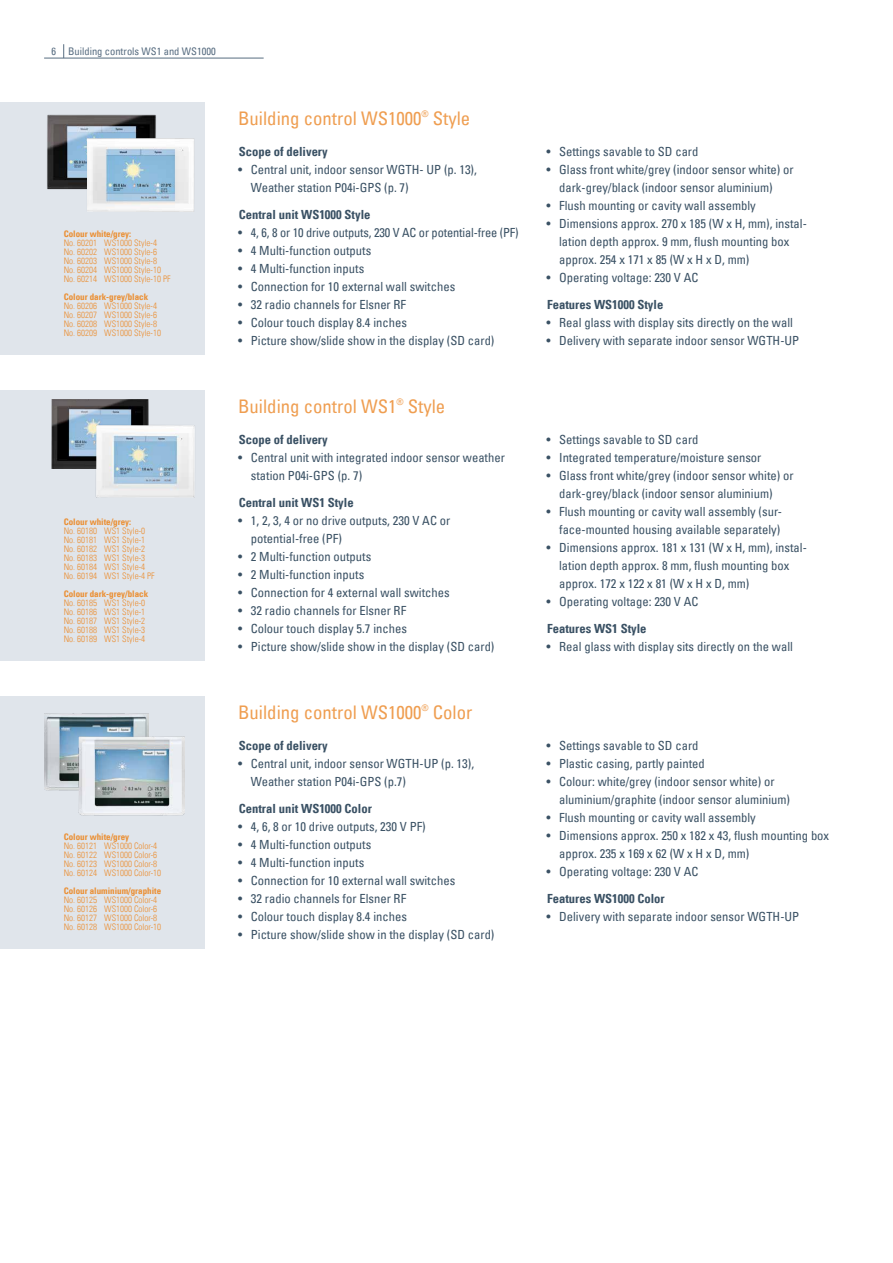
<style>
.page{position:relative;width:893px;height:1263px;background:#fff}
.page>*{position:absolute;margin:0;border:0;box-sizing:border-box;transform-origin:0 0}
.t1{font:condensed 18.75px "Univers Com 57";color:#ef9e51}
.t2{font:condensed 12.6px/18px "Univers Com 57";color:#3a5164}
.t3{font:12.6px "Univers Com 67 Bold Cond";color:#3a5164}
.t4{font:condensed 10.5px "Univers Com 57";color:#586d81}
.t5{font:9px/9px "Univers Com 47 Light Cond";color:#eb8e31}
.t6{font:9px "Univers Com 67 Bold Cond";color:#eb8e31}
</style>
<div class="page">
<svg style="left:63px;top:44px;width:1px;height:14px"></svg>
<hr style="left:44px;top:58px;width:220px;height:1px;background:#586d81">
<div style="left:0;top:102px;width:204px;height:252px;background:#e0e5eb"></div>
<div style="left:0;top:696px;width:204px;height:252px;background:#e0e5eb"></div>
<img style="left:47px;top:114px;width:109px;height:76px">
<img style="left:87px;top:138px;width:107px;height:74px">
<img style="left:44px;top:713px;width:105px;height:78px">
<img style="left:79px;top:736px;width:106px;height:80px">
<div style="left:0;top:390px;width:204px;height:270px;background:#e0e5eb"></div>
<img style="left:52px;top:399px;width:96px;height:70px">
<img style="left:94px;top:422px;width:101px;height:76px">
<p class="t4" style="left:51px;top:44px;width:166px">6 Building controls WS1 and WS1000</p>
<p class="t6" style="left:64px;top:228px;width:69px">Colour white/grey:</p>
<p class="t5" style="left:64px;top:238px;width:108px">No. 60201 WS1000 Style-4<br>No. 60202 WS1000 Style-6<br>No. 60203 WS1000 Style-8<br>No. 60204 WS1000 Style-10<br>No. 60214 WS1000 Style-10 PF</p>
<p class="t6" style="left:64px;top:291px;width:86px">Colour dark-grey/black</p>
<p class="t5" style="left:64px;top:301px;width:99px">No. 60206 WS1000 Style-4<br>No. 60207 WS1000 Style-6<br>No. 60208 WS1000 Style-8<br>No. 60209 WS1000 Style-10</p>
<p class="t6" style="left:64px;top:516px;width:69px">Colour white/grey:</p>
<p class="t5" style="left:64px;top:526px;width:92px">No. 60180 WS1 Style-0<br>No. 60181 WS1 Style-1<br>No. 60182 WS1 Style-2<br>No. 60183 WS1 Style-3<br>No. 60184 WS1 Style-4<br>No. 60194 WS1 Style-4 PF</p>
<p class="t6" style="left:64px;top:588px;width:86px">Colour dark-grey/black</p>
<p class="t5" style="left:64px;top:598px;width:83px;text-align:justify">No. 60185 WS1 Style-0<br>No. 60186 WS1 Style-1<br>No. 60187 WS1 Style-2<br>No. 60188 WS1 Style-3<br>No. 60189 WS1 Style-4</p>
<p class="t6" style="left:64px;top:831px;width:67px">Colour white/grey</p>
<p class="t5" style="left:64px;top:841px;width:99px">No. 60121 WS1000 Color-4<br>No. 60122 WS1000 Color-6<br>No. 60123 WS1000 Color-8<br>No. 60124 WS1000 Color-10</p>
<p class="t6" style="left:64px;top:885px;width:99px">Colour aluminium/graphite</p>
<p class="t5" style="left:64px;top:895px;width:99px">No. 60125 WS1000 Color-4<br>No. 60126 WS1000 Color-6<br>No. 60127 WS1000 Color-8<br>No. 60128 WS1000 Color-10</p>
<h1 class="t1" style="left:238px;top:106px;width:234px">Building control WS1000<sup>®</sup> Style</h1>
<p class="t3" style="left:239px;top:144px;width:90px">Scope of delivery</p>
<p class="t2" style="left:251px;top:160px;width:228px;text-indent:-13px">• Central unit, indoor sensor WGTH- UP (p. 13),<br>Weather station P04i-GPS (p. 7)</p>
<p class="t3" style="left:239px;top:207px;width:133px">Central unit WS1000 Style</p>
<p class="t2" style="left:238px;top:223px;width:282px">• 4, 6, 8 or 10 drive outputs, 230 V AC or potential-free (PF)</p>
<p class="t2" style="left:238px;top:241px;width:135px">• 4 Multi-function outputs</p>
<p class="t2" style="left:238px;top:259px;width:128px">• 4 Multi-function inputs</p>
<p class="t2" style="left:238px;top:277px;width:219px">• Connection for 10 external wall switches</p>
<p class="t2" style="left:238px;top:295px;width:170px">• 32 radio channels for Elsner RF</p>
<p class="t2" style="left:238px;top:313px;width:170px">• Colour touch display 8.4 inches</p>
<p class="t2" style="left:238px;top:331px;width:258px">• Picture show/slide show in the display (SD card)</p>
<h1 class="t1" style="left:238px;top:394px;width:209px">Building control WS1<sup>®</sup> Style</h1>
<p class="t3" style="left:239px;top:432px;width:90px">Scope of delivery</p>
<p class="t2" style="left:251px;top:448px;width:256px;text-indent:-13px">• Central unit with integrated indoor sensor weather station P04i-GPS (p. 7)</p>
<p class="t3" style="left:239px;top:495px;width:116px">Central unit WS1 Style</p>
<p class="t2" style="left:251px;top:511px;width:201px;text-indent:-13px">• 1, 2, 3, 4 or no drive outputs, 230 V AC or potential-free (PF)</p>
<p class="t2" style="left:238px;top:547px;width:135px">• 2 Multi-function outputs</p>
<p class="t2" style="left:238px;top:565px;width:128px">• 2 Multi-function inputs</p>
<p class="t2" style="left:238px;top:583px;width:213px">• Connection for 4 external wall switches</p>
<p class="t2" style="left:238px;top:601px;width:170px">• 32 radio channels for Elsner RF</p>
<p class="t2" style="left:238px;top:619px;width:170px">• Colour touch display 5.7 inches</p>
<p class="t2" style="left:238px;top:637px;width:258px">• Picture show/slide show in the display (SD card)</p>
<h1 class="t1" style="left:238px;top:700px;width:236px">Building control WS1000<sup>®</sup> Color</h1>
<p class="t3" style="left:239px;top:738px;width:90px">Scope of delivery</p>
<p class="t2" style="left:251px;top:754px;width:225px;text-indent:-13px">• Central unit, indoor sensor WGTH-UP (p. 13),<br>Weather station P04i-GPS (p.7)</p>
<p class="t3" style="left:239px;top:801px;width:134px">Central unit WS1000 Color</p>
<p class="t2" style="left:238px;top:817px;width:189px">• 4, 6, 8 or 10 drive outputs, 230 V PF)</p>
<p class="t2" style="left:238px;top:835px;width:135px">• 4 Multi-function outputs</p>
<p class="t2" style="left:238px;top:853px;width:128px">• 4 Multi-function inputs</p>
<p class="t2" style="left:238px;top:871px;width:219px">• Connection for 10 external wall switches</p>
<p class="t2" style="left:238px;top:889px;width:170px">• 32 radio channels for Elsner RF</p>
<p class="t2" style="left:238px;top:907px;width:170px">• Colour touch display 8.4 inches</p>
<p class="t2" style="left:238px;top:925px;width:258px">• Picture show/slide show in the display (SD card)</p>
<p class="t2" style="left:546px;top:142px;width:154px">• Settings savable to SD card</p>
<p class="t2" style="left:559px;top:160px;width:236px;text-indent:-13px">• Glass front white/grey (indoor sensor white) or dark-grey/black (indoor sensor aluminium)</p>
<p class="t2" style="left:546px;top:196px;width:211px">• Flush mounting or cavity wall assembly</p>
<p class="t2" style="left:559px;top:214px;width:249px;text-indent:-13px">• Dimensions approx. 270 x 185 (W x H, mm), instal&shy;lation depth approx. 9 mm, flush mounting box approx. 254 x 171 x 85 (W x H x D, mm)</p>
<p class="t2" style="left:546px;top:268px;width:154px">• Operating voltage: 230 V AC</p>
<p class="t3" style="left:547px;top:297px;width:118px">Features WS1000 Style</p>
<p class="t2" style="left:546px;top:313px;width:248px">• Real glass with display sits directly on the wall</p>
<p class="t2" style="left:546px;top:331px;width:254px">• Delivery with separate indoor sensor WGTH-UP</p>
<p class="t2" style="left:546px;top:430px;width:154px">• Settings savable to SD card</p>
<p class="t2" style="left:546px;top:448px;width:217px">• Integrated temperature/moisture sensor</p>
<p class="t2" style="left:559px;top:466px;width:236px;text-indent:-13px">• Glass front white/grey (indoor sensor white) or dark-grey/black (indoor sensor aluminium)</p>
<p class="t2" style="left:546px;top:502px;width:237px;text-align:right">• Flush mounting or cavity wall assembly (sur&shy;face-mounted housing available separately)</p>
<p class="t2" style="left:559px;top:538px;width:249px;text-indent:-13px">• Dimensions approx. 181 x 131 (W x H, mm), instal&shy;lation depth approx. 8 mm, flush mounting box approx. 172 x 122 x 81 (W x H x D, mm)</p>
<p class="t2" style="left:546px;top:592px;width:154px">• Operating voltage: 230 V AC</p>
<p class="t3" style="left:547px;top:621px;width:101px">Features WS1 Style</p>
<p class="t2" style="left:546px;top:637px;width:248px">• Real glass with display sits directly on the wall</p>
<p class="t2" style="left:546px;top:736px;width:154px">• Settings savable to SD card</p>
<p class="t2" style="left:546px;top:754px;width:160px">• Plastic casing, partly painted</p>
<p class="t2" style="left:559px;top:772px;width:232px;text-indent:-13px">• Colour: white/grey (indoor sensor white) or aluminium/graphite (indoor sensor aluminium)</p>
<p class="t2" style="left:546px;top:808px;width:211px">• Flush mounting or cavity wall assembly</p>
<p class="t2" style="left:559px;top:826px;width:272px;text-indent:-13px">• Dimensions approx. 250 x 182 x 43, flush mounting box approx. 235 x 169 x 62 (W x H x D, mm)</p>
<p class="t2" style="left:546px;top:862px;width:154px">• Operating voltage: 230 V AC</p>
<p class="t3" style="left:547px;top:891px;width:119px">Features WS1000 Color</p>
<p class="t2" style="left:546px;top:907px;width:254px">• Delivery with separate indoor sensor WGTH-UP</p>
</div>
